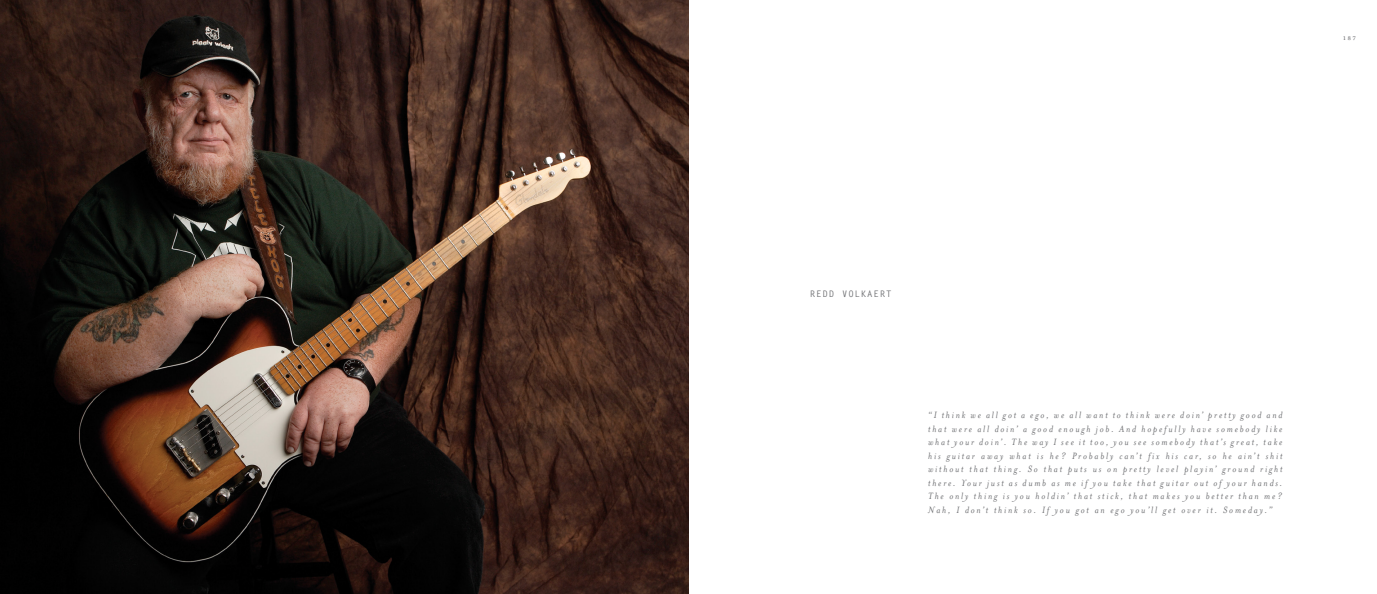
<style>
.page{position:relative;width:1377px;height:594px;background:#fff}
.page>*{position:absolute;margin:0;border:0;box-sizing:border-box;transform-origin:0 0}
.t1{font:italic 10.5px/13.5px "Mrs Eaves";letter-spacing:.175em;color:#6d6e71;text-align:justify}
.t2{font:700 9px "Letter Gothic Std";letter-spacing:.1em;color:#6d6e71}
.t3{font:8.25px "Mrs Eaves All Small Caps";color:#6d6e71}
</style>
<div class="page">
<img style="left:0;top:0;width:688px;height:594px">
<p class="t3" style="left:1343px;top:35px;width:14px">187</p>
<p class="t2" style="left:810px;top:288px;width:83px">REDD VOLKAERT</p>
<p class="t1" style="left:928px;top:408px;width:356px">“I think we all got a ego, we all want to think were doin’ pretty good and that were all doin’ a good enough job. And hopefully have somebody like what your doin’. The way I see it too, you see somebody that’s great, take his guitar away what is he? Probably can’t fix his car, so he ain’t shit without that thing. So that puts us on pretty level playin’ ground right there. Your just as dumb as me if you take that guitar out of your hands.<br>The only thing is you holdin’ that stick, that makes you better than me?<br>Nah, I don’t think so. If you got an ego you’ll get over it. Someday.”</p>
</div>
